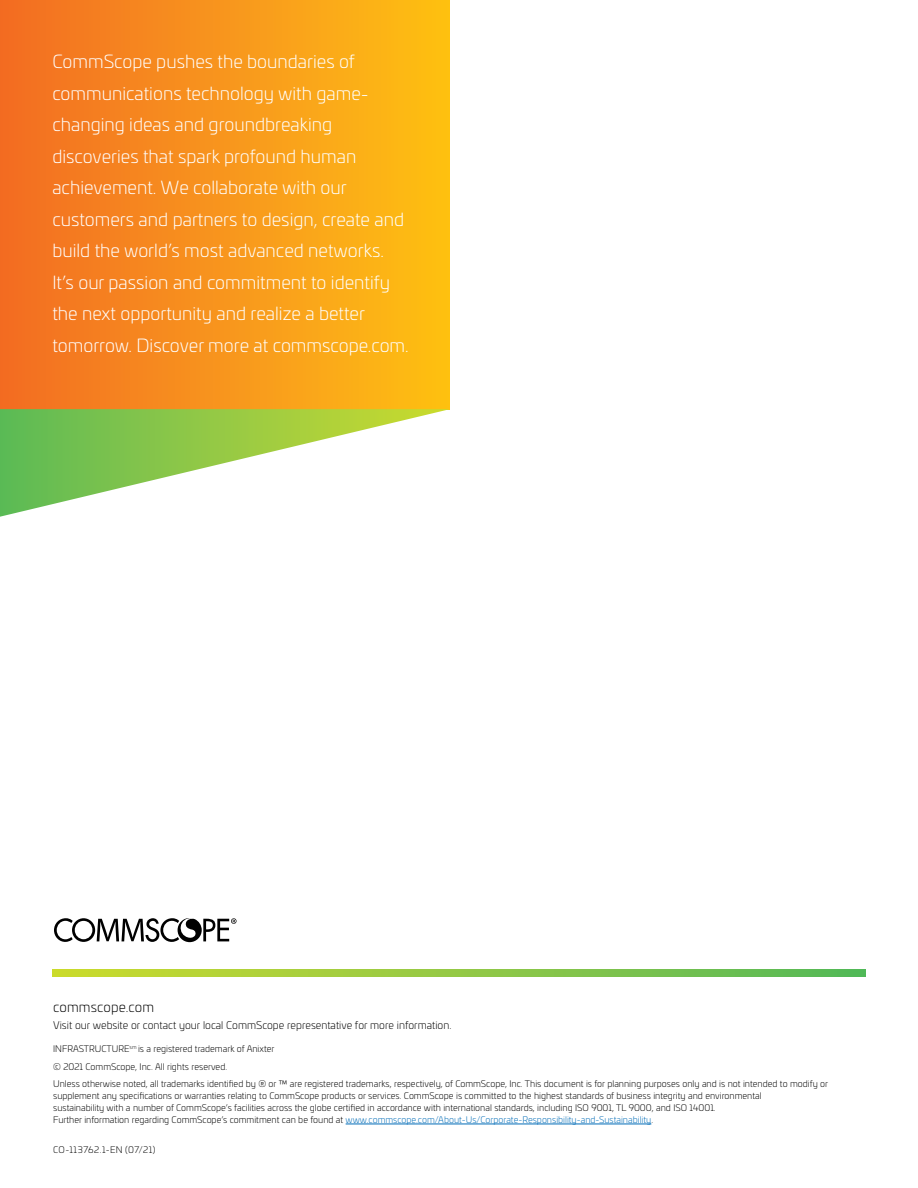
<style>
.page{position:relative;width:918px;height:1188px;background:#fff}
.page>*{position:absolute;margin:0;border:0;box-sizing:border-box;transform-origin:0 0}
.t1{font:300 18px/31.5px "Univia Pro";color:#fff}
.t2{font:300 13.5px "Univia Pro";letter-spacing:.01em;color:#000}
.t3{font:300 10.5px "Univia Pro";color:#000}
.t4{font:300 9px/17.4px "Univia Pro";color:#000}
.t5{font:300 9px "Univia Pro";letter-spacing:.055em;color:#000}
.s1{color:#006cb7}
</style>
<div class="page">
<svg style="left:54px;top:918px;width:183px;height:24px"></svg>
<svg style="left:52px;top:970px;width:814px;height:6px"></svg>
<hr style="left:346px;top:1124px;width:305px;height:1px;background:#006cb7">
<div style="left:0;top:0;width:450px;height:409px;background:linear-gradient(to right,#f26c24,#fec013)"></div>
<svg style="left:0;top:409px;width:450px;height:108px"></svg>
<p class="t1" style="left:52px;top:45px;width:358px">CommScope pushes the boundaries of communications technology with game&shy;changing ideas and groundbreaking discoveries that spark profound human achievement. We collaborate with our customers and partners to design, create and build the world’s most advanced networks.<br>It’s our passion and commitment to identify the next opportunity and realize a better tomorrow. Discover more at commscope.com.</p>
<h2 class="t2" style="left:53px;top:998px;width:102px">commscope.com</h2>
<p class="t3" style="left:53px;top:1018px;width:400px">Visit our website or contact your local CommScope representative for more information.</p>
<p class="t4" style="left:53px;top:1040px;width:777px">INFRASTRUCTURE<sup>sm</sup> is a registered trademark of Anixter<br>© 2021 CommScope, Inc. All rights reserved.<br>Unless otherwise noted, all trademarks identified by ® or ™ are registered trademarks, respectively, of CommScope, Inc. This document is for planning purposes only and is not intended to modify or</p>
<p class="t4" style="left:53px;top:1089px;width:710px;line-height:12px">supplement any specifications or warranties relating to CommScope products or services. CommScope is committed to the highest standards of business integrity and environmental sustainability with a number of CommScope’s facilities across the globe certified in accordance with international standards, including ISO 9001, TL 9000, and ISO 14001.<br>Further information regarding CommScope’s commitment can be found at <span class="s1">www.commscope.com/About-Us/Corporate-Responsibility-and-Sustainability</span>.</p>
<p class="t5" style="left:53px;top:1143px;width:104px">CO-113762.1-EN (07/21)</p>
</div>
